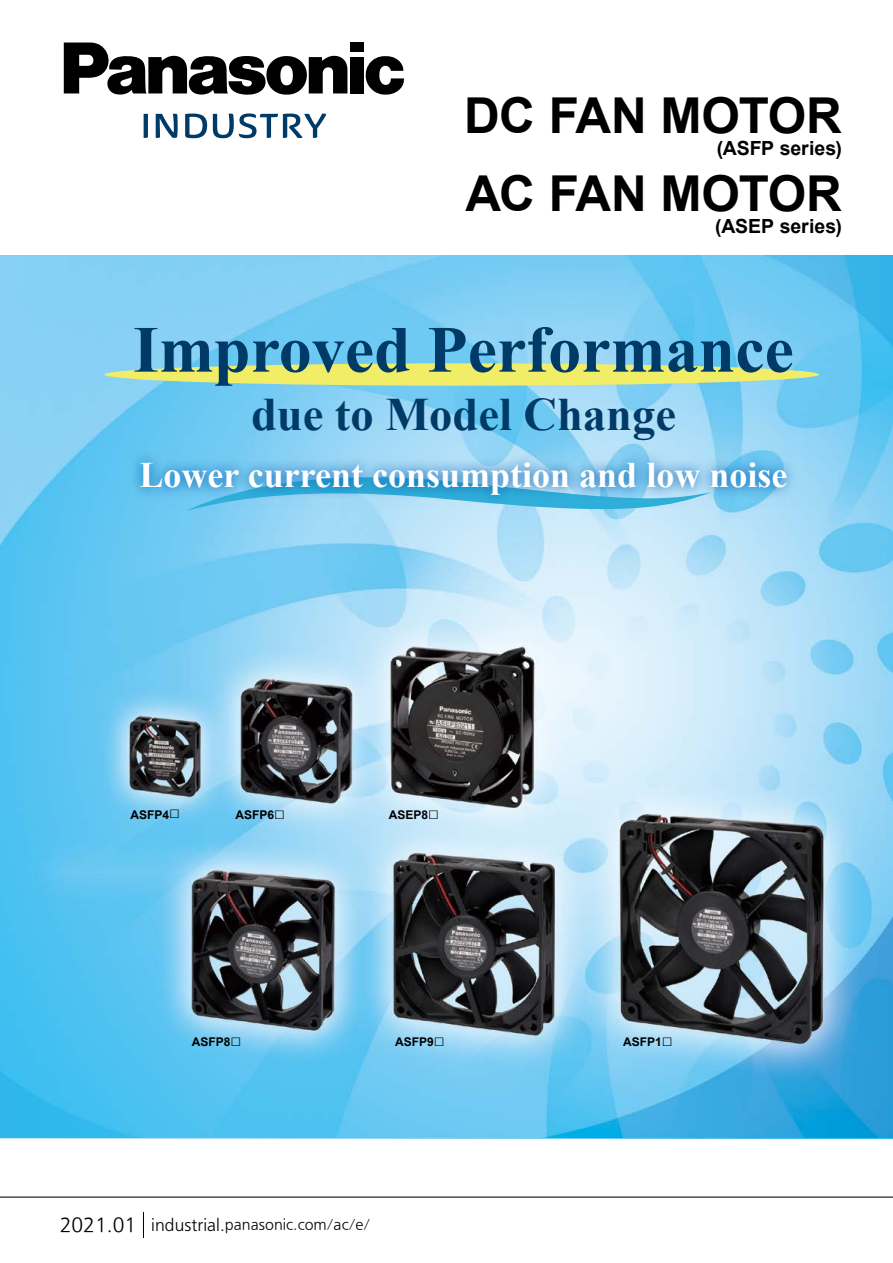
<style>
.page{position:relative;width:893px;height:1263px;background:#fff}
.page>*{position:absolute;margin:0;border:0;box-sizing:border-box;transform-origin:0 0}
.t1{font:700 66px "Times New Roman";color:#003b68}
.t2{font:700 49.5px "Arial";letter-spacing:-.02em;color:#000}
.t3{font:700 46.5px "Times New Roman";color:#003b68}
.t4{font:700 36px "Times New Roman";color:#fff}
.t5{font:700 19.5px "Arial";color:#000}
.t6{font:13.5px "PUD Sans serif R";color:#000}
.t7{font:700 12px "Arial";color:#000}
.s1{font-size:18px}
.s2{font-size:15px}
</style>
<div class="page">
<img style="left:0;top:256px;width:893px;height:882px">
<svg style="left:365px;top:56px;width:39px;height:39px"></svg>
<div style="left:350px;top:43px;width:14px;height:9px;background:#000"></div>
<div style="left:350px;top:57px;width:14px;height:36px;background:#000"></div>
<svg style="left:64px;top:43px;width:283px;height:52px"></svg>
<svg style="left:144px;top:114px;width:4px;height:24px"></svg>
<svg style="left:156px;top:114px;width:22px;height:24px"></svg>
<svg style="left:185px;top:114px;width:22px;height:24px"></svg>
<svg style="left:213px;top:113px;width:113px;height:25px"></svg>
<hr style="left:0;top:1196px;width:893px;height:1px;background:#000">
<svg style="left:186px;top:508px;width:525px;height:3px"></svg>
<svg style="left:130px;top:450px;width:669px;height:58px"></svg>
<div style="left:105px;top:363px;width:714px;height:23px;background:#f1ed67;border-radius:50%"></div>
<h2 class="t2" style="left:464px;top:81px;width:379px">DC FAN MOTOR</h2>
<h3 class="t5" style="left:717px;top:135px;width:127px">(ASFP series)</h3>
<h2 class="t2" style="left:465px;top:159px;width:378px">AC FAN MOTOR</h2>
<h3 class="t5" style="left:715px;top:213px;width:128px">(ASEP series)</h3>
<h1 class="t1" style="left:133px;top:302px;width:662px">Improved Performance</h1>
<h3 class="t3" style="left:251px;top:381px;width:426px">due to Model Change</h3>
<h3 class="t4" style="left:140px;top:449px;width:649px">Lower current consumption and low noise</h3>
<p class="t7" style="left:130px;top:806px;width:51px">ASFP4<span class="s1">□</span></p>
<p class="t7" style="left:235px;top:806px;width:51px">ASFP6<span class="s1">□</span></p>
<p class="t7" style="left:389px;top:806px;width:52px">ASEP8<span class="s1">□</span></p>
<p class="t7" style="left:192px;top:1033px;width:51px">ASFP8<span class="s1">□</span></p>
<p class="t7" style="left:623px;top:1033px;width:51px">ASFP1<span class="s1">□</span></p>
<p class="t7" style="left:395px;top:1033px;width:51px">ASFP9<span class="s1">□</span></p>
<p class="t6" style="left:60px;top:1215px;width:312px"><span class="s1">2021.01</span> <span class="s2">industrial.</span>panasonic.com/ac/e/</p>
</div>
